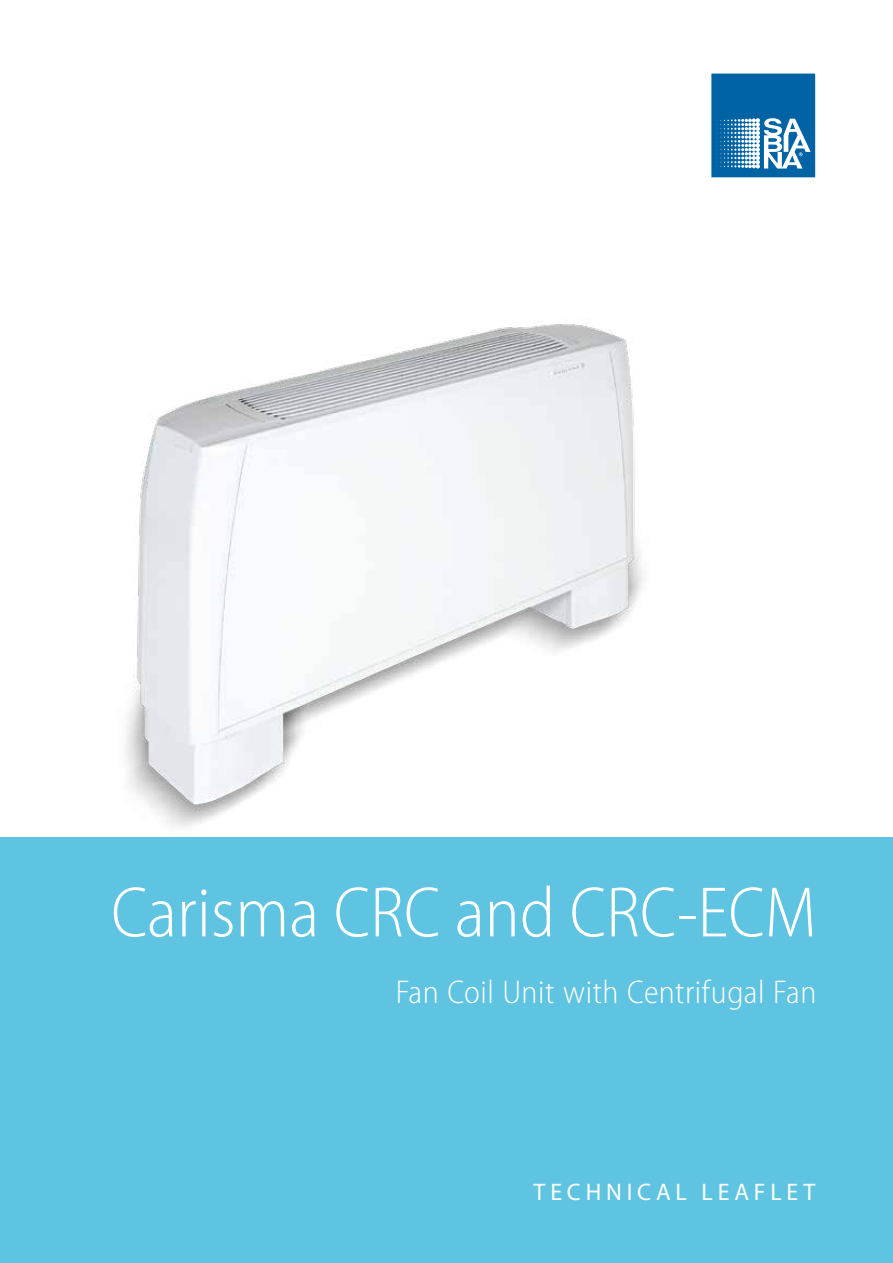
<style>
.page{position:relative;width:893px;height:1263px;background:#fff}
.page>*{position:absolute;margin:0;border:0;box-sizing:border-box;transform-origin:0 0}
.t1{font:300 semi-condensed 72px "Myriad Pro";color:#fff}
.t2{font:300 semi-condensed 33px "Myriad Pro";letter-spacing:.015em;color:#fff}
.t3{font:24px "Myriad Pro";letter-spacing:.2em;color:#fff}
</style>
<div class="page">
<div style="left:0;top:838px;width:893px;height:425px;background:#5fc4e1"></div>
<svg style="left:711px;top:74px;width:104px;height:103px;background:#3080b4"></svg>
<img style="left:106px;top:324px;width:552px;height:514px">
<h1 class="t1" style="left:111px;top:869px;width:707px">Carisma CRC and CRC-ECM</h1>
<p class="t2" style="left:396px;top:972px;width:422px">Fan Coil Unit with Centrifugal Fan</p>
<p class="t3" style="left:534px;top:1177px;width:283px">TECHNICAL LEAFLET</p>
</div>
